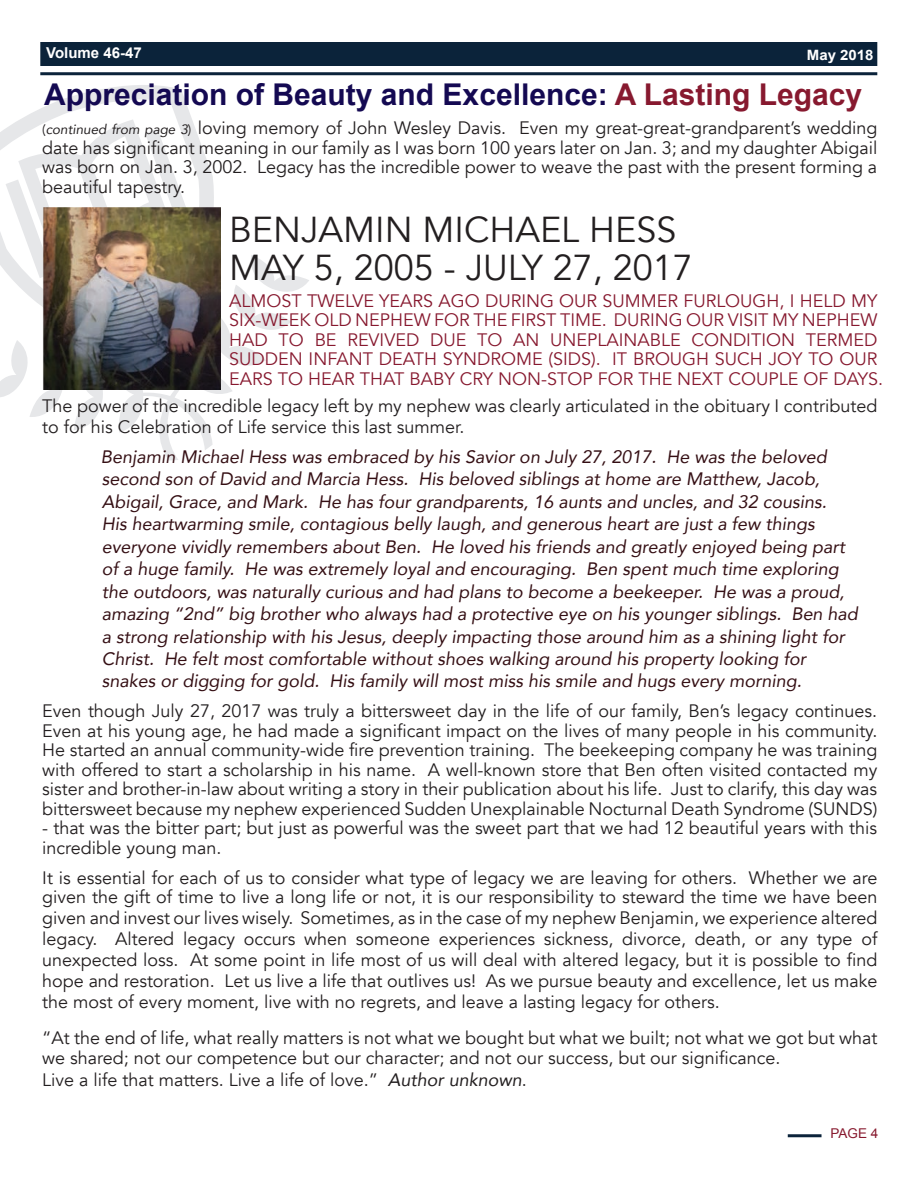
<style>
.page{position:relative;width:918px;height:1188px;background:#fff}
.page>*{position:absolute;margin:0;border:0;box-sizing:border-box;transform-origin:0 0}
.t1{font:36px/37.5px "Avenir";color:#231f20}
.t2{font:700 30px "Arial";color:#140952}
.t3{font:18px/19.5px "Avenir";color:#231f20;text-align:justify}
.t4{font:italic 18px/22.5px "Avenir";color:#350f14}
.t5{font:18px/19.5px "Avenir";color:#87192f}
.t6{font:700 15px "Arial";color:#fff}
.t7{font:700 14.25px "Arial";color:#fff;scale:1.05 1}
.t8{font:13.5px "Arial";color:#87192e}
.s1{color:#87192f}
.s2{font-size:13.5px}
.s3{font-style:italic;font-size:13.5px}
.s4{font-style:italic}
</style>
<div class="page">
<svg style="left:21px;top:85px;width:171px;height:34px"></svg>
<svg style="left:0;top:119px;width:309px;height:342px"></svg>
<div style="left:40px;top:42px;width:837px;height:24px;background:#0b233a"></div>
<hr style="left:40px;top:72px;width:837px;height:3px;background:#0b233a">
<hr style="left:788px;top:1134px;width:34px;height:3px;background:#0b233a">
<img style="left:42px;top:208px;width:178px;height:181px">
<p class="t6" style="left:46px;top:43px;width:97px">Volume 46-47</p>
<p class="t7" style="left:807px;top:45px;width:65px">May 2018</p>
<h2 class="t2" style="left:44px;top:75px;width:819px">Appreciation of Beauty and Excellence: <span class="s1">A Lasting Legacy</span></h2>
<p class="t3" style="left:42px;top:119px;width:837px"><span class="s2">(</span><span class="s3">continued from page 3</span><span class="s2">)</span> loving memory of John Wesley Davis. Even my great-great-grandparent’s wedding date has significant meaning in our family as I was born 100 years later on Jan. 3; and my daughter Abigail was born on Jan. 3, 2002. Legacy has the incredible power to weave the past with the present forming a beautiful tapestry.</p>
<h1 class="t1" style="left:229px;top:212px;width:465px">BENJAMIN MICHAEL HESS<br>MAY 5, 2005 - JULY 27, 2017</h1>
<p class="t5" style="left:229px;top:291px;width:655px">ALMOST TWELVE YEARS AGO DURING OUR SUMMER FURLOUGH, I HELD MY SIX-WEEK OLD NEPHEW FOR THE FIRST TIME. DURING OUR VISIT MY NEPHEW HAD TO BE REVIVED DUE TO AN UNEPLAINABLE CONDITION TERMED SUDDEN INFANT DEATH SYNDROME (SIDS). IT BROUGH SUCH JOY TO OUR EARS TO HEAR THAT BABY CRY NON-STOP FOR THE NEXT COUPLE OF DAYS.</p>
<p class="t3" style="left:42px;top:395px;width:837px;line-height:21px">The power of the incredible legacy left by my nephew was clearly articulated in the obituary I contributed to for his Celebration of Life service this last summer.</p>
<p class="t4" style="left:101px;top:445px;width:759px">Benjamin Michael Hess was embraced by his Savior on July 27, 2017. He was the beloved second son of David and Marcia Hess. His beloved siblings at home are Matthew, Jacob, Abigail, Grace, and Mark. He has four grandparents, 16 aunts and uncles, and 32 cousins.<br>His heartwarming smile, contagious belly laugh, and generous heart are just a few things everyone vividly remembers about Ben. He loved his friends and greatly enjoyed being part of a huge family. He was extremely loyal and encouraging. Ben spent much time exploring the outdoors, was naturally curious and had plans to become a beekeeper. He was a proud, amazing “2nd” big brother who always had a protective eye on his younger siblings. Ben had a strong relationship with his Jesus, deeply impacting those around him as a shining light for Christ. He felt most comfortable without shoes walking around his property looking for snakes or digging for gold. His family will most miss his smile and hugs every morning.</p>
<p class="t3" style="left:42px;top:702px;width:837px">Even though July 27, 2017 was truly a bittersweet day in the life of our family, Ben’s legacy continues.<br>Even at his young age, he had made a significant impact on the lives of many people in his community.<br>He started an annual community-wide fire prevention training. The beekeeping company he was training with offered to start a scholarship in his name. A well-known store that Ben often visited contacted my sister and brother-in-law about writing a story in their publication about his life. Just to clarify, this day was bittersweet because my nephew experienced Sudden Unexplainable Nocturnal Death Syndrome (SUNDS)</p>
<p class="t3" style="left:42px;top:819px;width:836px">- that was the bitter part; but just as powerful was the sweet part that we had 12 beautiful years with this incredible young man.</p>
<p class="t3" style="left:42px;top:868px;width:837px;line-height:20.7px">It is essential for each of us to consider what type of legacy we are leaving for others. Whether we are given the gift of time to live a long life or not, it is our responsibility to steward the time we have been given and invest our lives wisely. Sometimes, as in the case of my nephew Benjamin, we experience altered legacy. Altered legacy occurs when someone experiences sickness, divorce, death, or any type of unexpected loss. At some point in life most of us will deal with altered legacy, but it is possible to find hope and restoration. Let us live a life that outlives us! As we pursue beauty and excellence, let us make the most of every moment, live with no regrets, and leave a lasting legacy for others.</p>
<p class="t3" style="left:42px;top:1029px;width:837px">“At the end of life, what really matters is not what we bought but what we built; not what we got but what we shared; not our competence but our character; and not our success, but our significance.</p>
<p class="t3" style="left:42px;top:1071px;width:486px">Live a life that matters. Live a life of love.” <span class="s4">Author unknown</span>.</p>
<p class="t8" style="left:831px;top:1125px;width:49px">PAGE 4</p>
</div>
